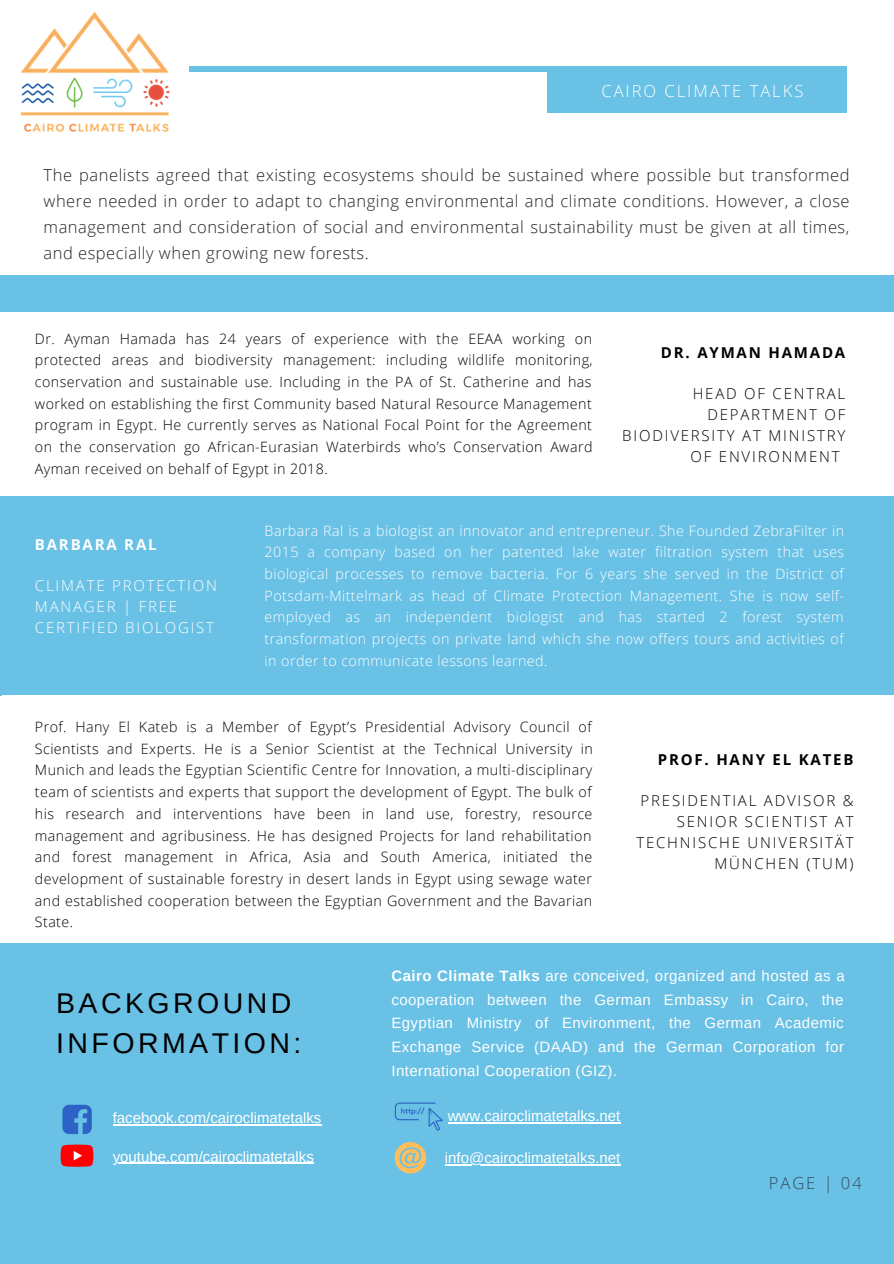
<style>
.page{position:relative;width:894px;height:1264px;background:#fff}
.page>*{position:absolute;margin:0;border:0;box-sizing:border-box;transform-origin:0 0}
.t1{font:28.5px/39.9px "Arimo";letter-spacing:.12em;color:#000}
.t2{font:300 16.5px/26px "Open Sans";letter-spacing:.03em;color:#222;text-align:justify}
.t3{font:300 16.5px "Open Sans";letter-spacing:.12em;color:#fff}
.t4{font:300 16.5px "Open Sans";letter-spacing:.12em;color:#364d62}
.t5{font:15px/23.7px "Arimo";color:#fff;text-align:justify}
.t6{font:300 15px/20.9px "Open Sans";letter-spacing:.12em;color:#000;text-align:right}
.t7{font:300 15px/20.9px "Open Sans";letter-spacing:.12em;color:#fff}
.t8{font:700 15px "Open Sans";letter-spacing:.12em;color:#000}
.t9{font:700 15px "Open Sans";letter-spacing:.12em;color:#fff}
.t10{font:300 14.25px/21.8px "Open Sans";letter-spacing:.03em;color:#000;text-align:justify}
.t11{font:300 14.25px/21.8px "Open Sans";letter-spacing:.03em;color:#fff;text-align:justify}
.s1{font-weight:700}
</style>
<div class="page">
<div style="left:0;top:943px;width:893px;height:320px;background:#69c1e5"></div>
<svg style="left:62px;top:1104px;width:30px;height:30px"></svg>
<svg style="left:61px;top:1144px;width:32px;height:22px"></svg>
<svg style="left:394px;top:1142px;width:32px;height:31px"></svg>
<svg style="left:395px;top:1102px;width:48px;height:28px"></svg>
<hr style="left:113px;top:1124px;width:208px;height:1px;background:#fff">
<hr style="left:445px;top:1164px;width:175px;height:1px;background:#fff">
<hr style="left:113px;top:1162px;width:201px;height:1px;background:#fff">
<hr style="left:447px;top:1122px;width:173px;height:1px;background:#fff">
<div style="left:190px;top:66px;width:639px;height:6px;background:#69c1e5"></div>
<div style="left:546px;top:66px;width:300px;height:46px;background:#69c1e5"></div>
<img style="left:20px;top:11px;width:170px;height:121px">
<div style="left:1px;top:496px;width:892px;height:200px;background:#69c1e5"></div>
<div style="left:2px;top:695px;width:891px;height:236px;background:#fff"></div>
<div style="left:0;top:276px;width:893px;height:36px;background:#69c1e5"></div>
<p class="t3" style="left:601px;top:79px;width:203px">CAIRO CLIMATE TALKS</p>
<p class="t2" style="left:44px;top:162px;width:807px">The panelists agreed that existing ecosystems should be sustained where possible but transformed where needed in order to adapt to changing environmental and climate conditions. However, a close management and consideration of social and environmental sustainability must be given at all times, and especially when growing new forests.</p>
<p class="t10" style="left:35px;top:327px;width:559px">Dr. Ayman Hamada has 24 years of experience with the EEAA working on protected areas and biodiversity management: including wildlife monitoring, conservation and sustainable use. Including in the PA of St. Catherine and has worked on establishing the first Community based Natural Resource Management program in Egypt. He currently serves as National Focal Point for the Agreement on the conservation go African-Eurasian Waterbirds who’s Conservation Award Ayman received on behalf of Egypt in 2018.</p>
<p class="t8" style="left:660px;top:342px;width:186px">DR. AYMAN HAMADA</p>
<p class="t6" style="left:692px;top:383px;width:154px">HEAD OF CENTRAL</p>
<p class="t6" style="left:707px;top:404px;width:139px">DEPARTMENT OF</p>
<p class="t6" style="left:622px;top:425px;width:224px">BIODIVERSITY AT MINISTRY</p>
<p class="t6" style="left:690px;top:445px;width:150px">OF ENVIRONMENT</p>
<p class="t9" style="left:35px;top:533px;width:123px">BARBARA RAL</p>
<p class="t7" style="left:35px;top:575px;width:183px">CLIMATE PROTECTION<br>MANAGER | FREE<br>CERTIFIED BIOLOGIST</p>
<p class="t11" style="left:264px;top:519px;width:581px">Barbara Ral is a biologist an innovator and entrepreneur. She Founded ZebraFilter in 2015 a company based on her patented lake water filtration system that uses biological processes to remove bacteria. For 6 years she served in the District of Potsdam-Mittelmark as head of Climate Protection Management. She is now self&shy;employed as an independent biologist and has started 2 forest system transformation projects on private land which she now offers tours and activities of in order to communicate lessons learned.</p>
<p class="t10" style="left:35px;top:715px;width:559px">Prof. Hany El Kateb is a Member of Egypt’s Presidential Advisory Council of Scientists and Experts. He is a Senior Scientist at the Technical University in Munich and leads the Egyptian Scientific Centre for Innovation, a multi-disciplinary team of scientists and experts that support the development of Egypt. The bulk of his research and interventions have been in land use, forestry, resource management and agribusiness. He has designed Projects for land rehabilitation and forest management in Africa, Asia and South America, initiated the development of sustainable forestry in desert lands in Egypt using sewage water and established cooperation between the Egyptian Government and the Bavarian State.</p>
<p class="t8" style="left:657px;top:748px;width:197px">PROF. HANY EL KATEB</p>
<p class="t6" style="left:636px;top:790px;width:218px">PRESIDENTIAL ADVISOR &amp;<br>SENIOR SCIENTIST AT<br>TECHNISCHE UNIVERSITÄT<br>MÜNCHEN (TUM)</p>
<p class="t1" style="left:56px;top:983px;width:247px">BACKGROUND<br>INFORMATION:</p>
<p class="t5" style="left:391px;top:963px;width:454px"><span class="s1">Cairo Climate Talks</span> are conceived, organized and hosted as a cooperation between the German Embassy in Cairo, the Egyptian Ministry of Environment, the German Academic Exchange Service (DAAD) and the German Corporation for International Cooperation (GIZ).</p>
<p class="t5" style="left:447px;top:1103px;width:174px">www.cairoclimatetalks.net</p>
<p class="t5" style="left:113px;top:1106px;width:210px">facebook.com/cairoclimatetalks</p>
<p class="t5" style="left:113px;top:1144px;width:203px">youtube.com/cairoclimatetalks</p>
<p class="t5" style="left:445px;top:1146px;width:177px">info@cairoclimatetalks.net</p>
<p class="t4" style="left:768px;top:1171px;width:94px">PAGE | 04</p>
</div>
